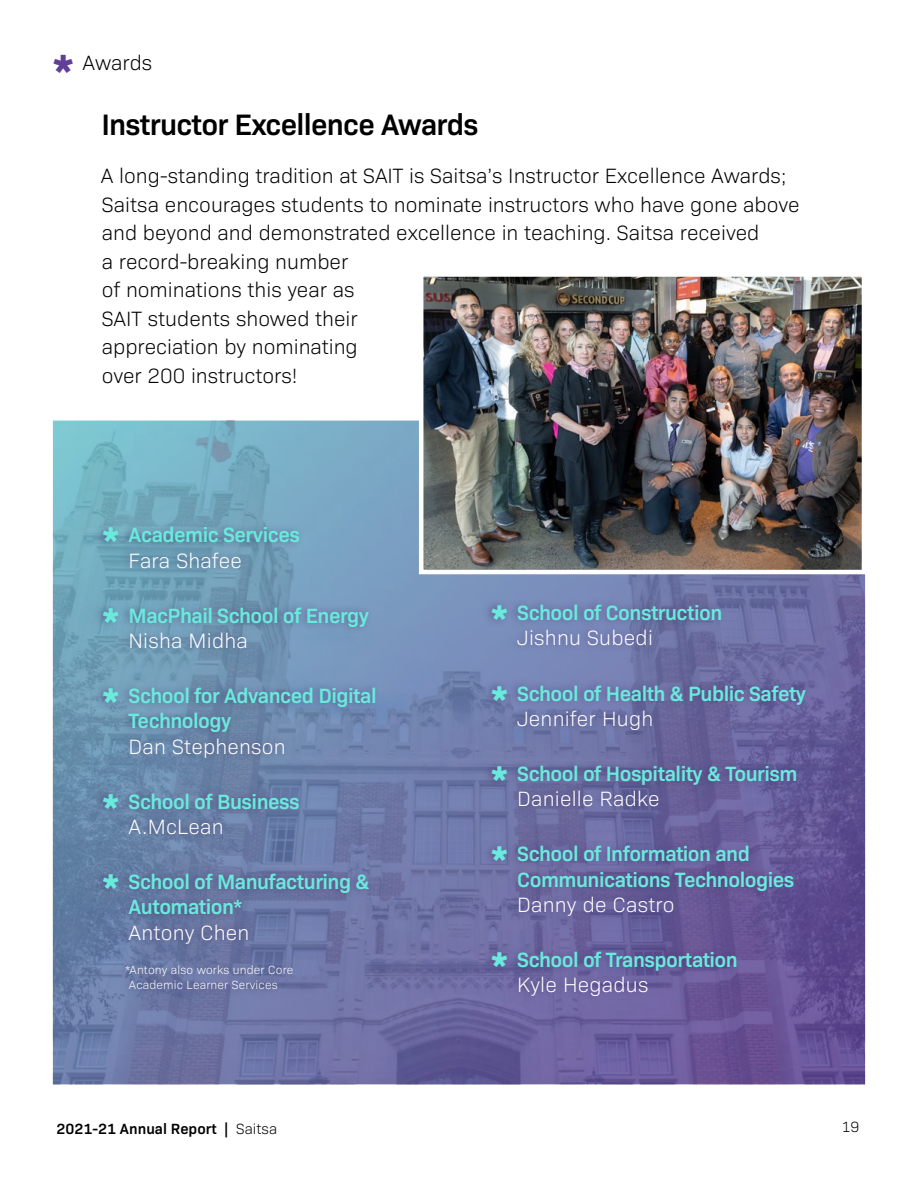
<style>
.page{position:relative;width:918px;height:1188px;background:#fff}
.page>*{position:absolute;margin:0;border:0;box-sizing:border-box;transform-origin:0 0}
.t1{font:600 30px "Bio Sans";letter-spacing:-.025em;color:#000}
.t2{font:300 21px/28.5px "Bio Sans";color:#000}
.t3{font:600 21px/25.2px "Bio Sans";letter-spacing:-.025em;color:#69eadd}
.t4{font:300 21px "Bio Sans";letter-spacing:.01em;color:#fff}
.t5{font:600 15px "Bio Sans";color:#000}
.t6{font:300 15px "Bio Sans";color:#000}
.t7{font:300 12px/14.4px "Bio Sans";letter-spacing:.01em;color:#fff}
.s1{font-weight:300}
</style>
<div class="page">
<img style="left:53px;top:421px;width:812px;height:663px">
<div style="left:92px;top:519px;width:719px;height:485px;background:#412b66;opacity:.5"></div>
<img style="left:424px;top:277px;width:437px;height:292px">
<div style="left:419px;top:272px;width:447px;height:302px;border:4px solid #fff"></div>
<svg style="left:103px;top:527px;width:16px;height:15px"></svg>
<svg style="left:103px;top:607px;width:16px;height:16px"></svg>
<svg style="left:103px;top:688px;width:16px;height:15px"></svg>
<svg style="left:103px;top:793px;width:16px;height:16px"></svg>
<svg style="left:103px;top:874px;width:16px;height:15px"></svg>
<svg style="left:492px;top:605px;width:15px;height:15px"></svg>
<svg style="left:492px;top:685px;width:15px;height:15px"></svg>
<svg style="left:492px;top:766px;width:15px;height:15px"></svg>
<svg style="left:492px;top:846px;width:15px;height:15px"></svg>
<svg style="left:492px;top:952px;width:15px;height:15px"></svg>
<p class="t2" style="left:83px;top:47px;width:71px">Awards</p>
<h1 class="t1" style="left:101px;top:102px;width:379px">Instructor Excellence Awards</h1>
<p class="t2" style="left:101px;top:160px;width:700px">A long-standing tradition at SAIT is Saitsa’s Instructor Excellence Awards; Saitsa encourages students to nominate instructors who have gone above and beyond and demonstrated excellence in teaching. Saitsa received<br>a record-breaking number<br>of nominations this year as<br>SAIT students showed their<br>appreciation by nominating<br>over 200 instructors!</p>
<p class="t3" style="left:129px;top:521px;width:173px">Academic Services</p>
<p class="t4" style="left:129px;top:545px;width:115px">Fara Shafee</p>
<p class="t3" style="left:129px;top:601px;width:242px">MacPhail School of Energy</p>
<p class="t4" style="left:129px;top:626px;width:121px">Nisha Midha</p>
<p class="t3" style="left:129px;top:682px;width:250px">School for Advanced Digital<br>Technology</p>
<p class="t4" style="left:129px;top:731px;width:159px">Dan Stephenson</p>
<p class="t3" style="left:129px;top:787px;width:173px">School of Business</p>
<p class="t4" style="left:129px;top:812px;width:97px">A.McLean</p>
<p class="t3" style="left:129px;top:868px;width:243px">School of Manufacturing &amp;<br>Automation*</p>
<p class="t4" style="left:129px;top:917px;width:122px">Antony Chen</p>
<p class="t7" style="left:126px;top:962px;width:169px">*Antony also works under Core<br>Academic Learner Services</p>
<p class="t3" style="left:517px;top:599px;width:207px">School of Construction</p>
<p class="t4" style="left:517px;top:623px;width:137px">Jishnu Subedi</p>
<p class="t3" style="left:517px;top:679px;width:290px">School of Health &amp; Public Safety</p>
<p class="t4" style="left:517px;top:703px;width:138px">Jennifer Hugh</p>
<p class="t3" style="left:517px;top:759px;width:282px">School of Hospitality &amp; Tourism</p>
<p class="t4" style="left:517px;top:784px;width:144px">Danielle Radke</p>
<p class="t3" style="left:517px;top:840px;width:279px">School of Information and<br>Communications Technologies</p>
<p class="t4" style="left:517px;top:889px;width:159px">Danny de Castro</p>
<p class="t3" style="left:517px;top:945px;width:222px">School of Transportation</p>
<p class="t4" style="left:517px;top:970px;width:133px">Kyle Hegadus</p>
<p class="t5" style="left:57px;top:1117px;width:222px">2021-21 Annual Report | <span class="s1">Saitsa</span></p>
<p class="t6" style="left:842px;top:1116px;width:20px">19</p>
</div>
